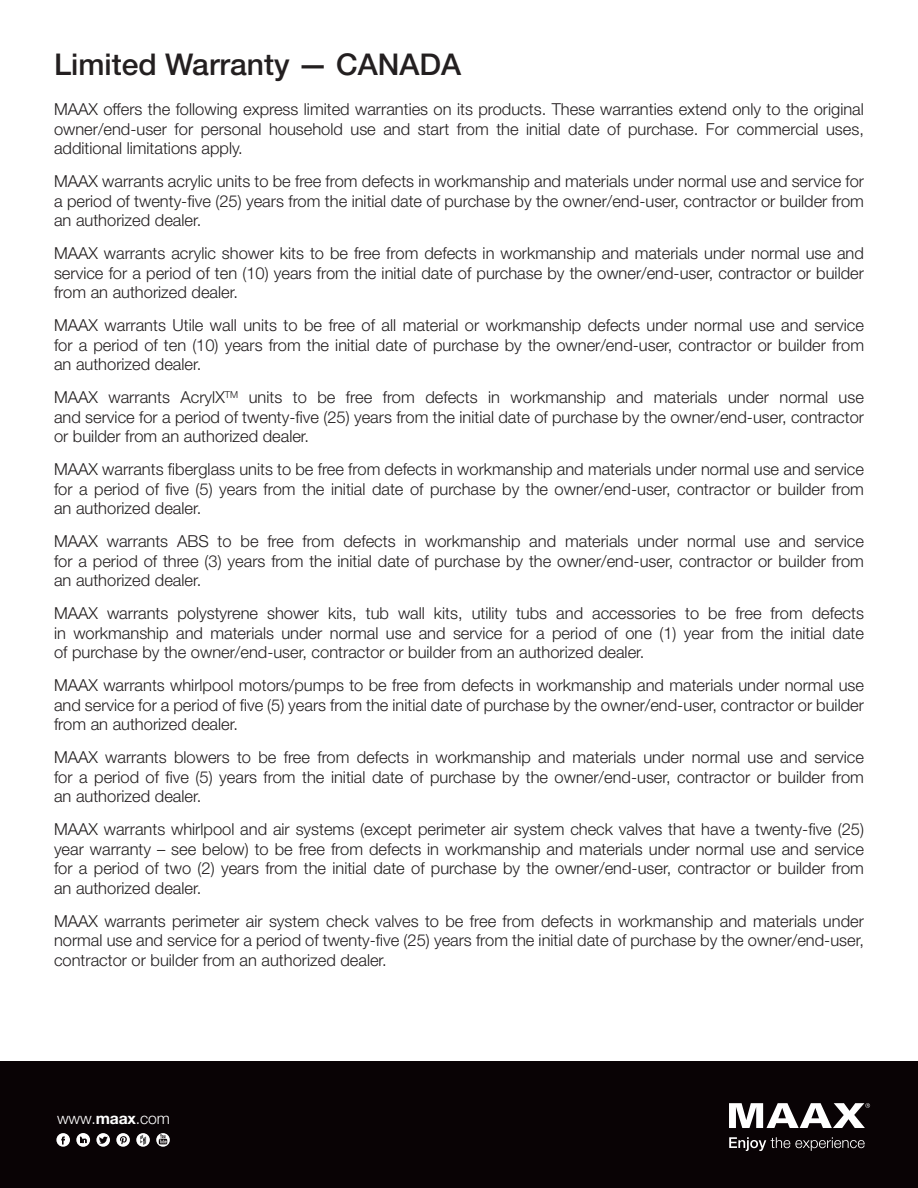
<style>
.page{position:relative;width:918px;height:1188px;background:#fff}
.page>*{position:absolute;margin:0;border:0;box-sizing:border-box;transform-origin:0 0}
.t1{font:500 30px "Helvetica Neue LT Std";color:#231f20}
.t2{font:300 16.5px/19.5px "Helvetica Neue LT Std";color:#231f20;text-align:justify}
.t3{font:300 15.75px "Helvetica Neue LT Std";letter-spacing:-.01em;color:#fff}
.s1{font-weight:700}
</style>
<div class="page">
<div style="left:0;top:1062px;width:918px;height:126px;background:#090305"></div>
<svg style="left:116px;top:1133px;width:14px;height:14px"></svg>
<svg style="left:120px;top:1136px;width:7px;height:8px"></svg>
<div style="left:56px;top:1133px;width:14px;height:14px;background:#fff;border-radius:50%"></div>
<svg style="left:61px;top:1136px;width:4px;height:9px"></svg>
<svg style="left:76px;top:1133px;width:14px;height:14px"></svg>
<svg style="left:156px;top:1133px;width:14px;height:14px"></svg>
<svg style="left:159px;top:1134px;width:8px;height:10px"></svg>
<svg style="left:96px;top:1133px;width:14px;height:14px"></svg>
<svg style="left:99px;top:1136px;width:9px;height:8px"></svg>
<svg style="left:136px;top:1133px;width:14px;height:14px"></svg>
<svg style="left:140px;top:1135px;width:6px;height:10px"></svg>
<svg style="left:729px;top:1103px;width:141px;height:25px"></svg>
<svg style="left:729px;top:1137px;width:136px;height:14px"></svg>
<h1 class="t1" style="left:54px;top:47px;width:409px">Limited Warranty — CANADA</h1>
<p class="t2" style="left:54px;top:99px;width:812px">MAAX offers the following express limited warranties on its products. These warranties extend only to the original owner/end-user for personal household use and start from the initial date of purchase. For commercial uses, additional limitations apply.</p>
<p class="t2" style="left:54px;top:171px;width:812px">MAAX warrants acrylic units to be free from defects in workmanship and materials under normal use and service for a period of twenty-five (25) years from the initial date of purchase by the owner/end-user, contractor or builder from an authorized dealer.</p>
<p class="t2" style="left:54px;top:243px;width:811px">MAAX warrants acrylic shower kits to be free from defects in workmanship and materials under normal use and service for a period of ten (10) years from the initial date of purchase by the owner/end-user, contractor or builder from an authorized dealer.</p>
<p class="t2" style="left:54px;top:315px;width:812px">MAAX warrants Utile wall units to be free of all material or workmanship defects under normal use and service for a period of ten (10) years from the initial date of purchase by the owner/end-user, contractor or builder from an authorized dealer.</p>
<p class="t2" style="left:54px;top:387px;width:812px">MAAX warrants AcrylX<sup>TM</sup> units to be free from defects in workmanship and materials under normal use and service for a period of twenty-five (25) years from the initial date of purchase by the owner/end-user, contractor or builder from an authorized dealer.</p>
<p class="t2" style="left:54px;top:459px;width:812px">MAAX warrants fiberglass units to be free from defects in workmanship and materials under normal use and service for a period of five (5) years from the initial date of purchase by the owner/end-user, contractor or builder from an authorized dealer.</p>
<p class="t2" style="left:54px;top:531px;width:811px">MAAX warrants ABS to be free from defects in workmanship and materials under normal use and service for a period of three (3) years from the initial date of purchase by the owner/end-user, contractor or builder from an authorized dealer.</p>
<p class="t2" style="left:54px;top:603px;width:812px">MAAX warrants polystyrene shower kits, tub wall kits, utility tubs and accessories to be free from defects in workmanship and materials under normal use and service for a period of one (1) year from the initial date of purchase by the owner/end-user, contractor or builder from an authorized dealer.</p>
<p class="t2" style="left:54px;top:675px;width:812px">MAAX warrants whirlpool motors/pumps to be free from defects in workmanship and materials under normal use and service for a period of five (5) years from the initial date of purchase by the owner/end-user, contractor or builder from an authorized dealer.</p>
<p class="t2" style="left:54px;top:747px;width:812px">MAAX warrants blowers to be free from defects in workmanship and materials under normal use and service for a period of five (5) years from the initial date of purchase by the owner/end-user, contractor or builder from an authorized dealer.</p>
<p class="t2" style="left:54px;top:819px;width:812px">MAAX warrants whirlpool and air systems (except perimeter air system check valves that have a twenty-five (25) year warranty – see below) to be free from defects in workmanship and materials under normal use and service for a period of two (2) years from the initial date of purchase by the owner/end-user, contractor or builder from an authorized dealer.</p>
<p class="t2" style="left:54px;top:911px;width:812px">MAAX warrants perimeter air system check valves to be free from defects in workmanship and materials under normal use and service for a period of twenty-five (25) years from the initial date of purchase by the owner/end-user, contractor or builder from an authorized dealer.</p>
<p class="t3" style="left:57px;top:1109px;width:114px">www.<span class="s1">maax</span>.com</p>
</div>
